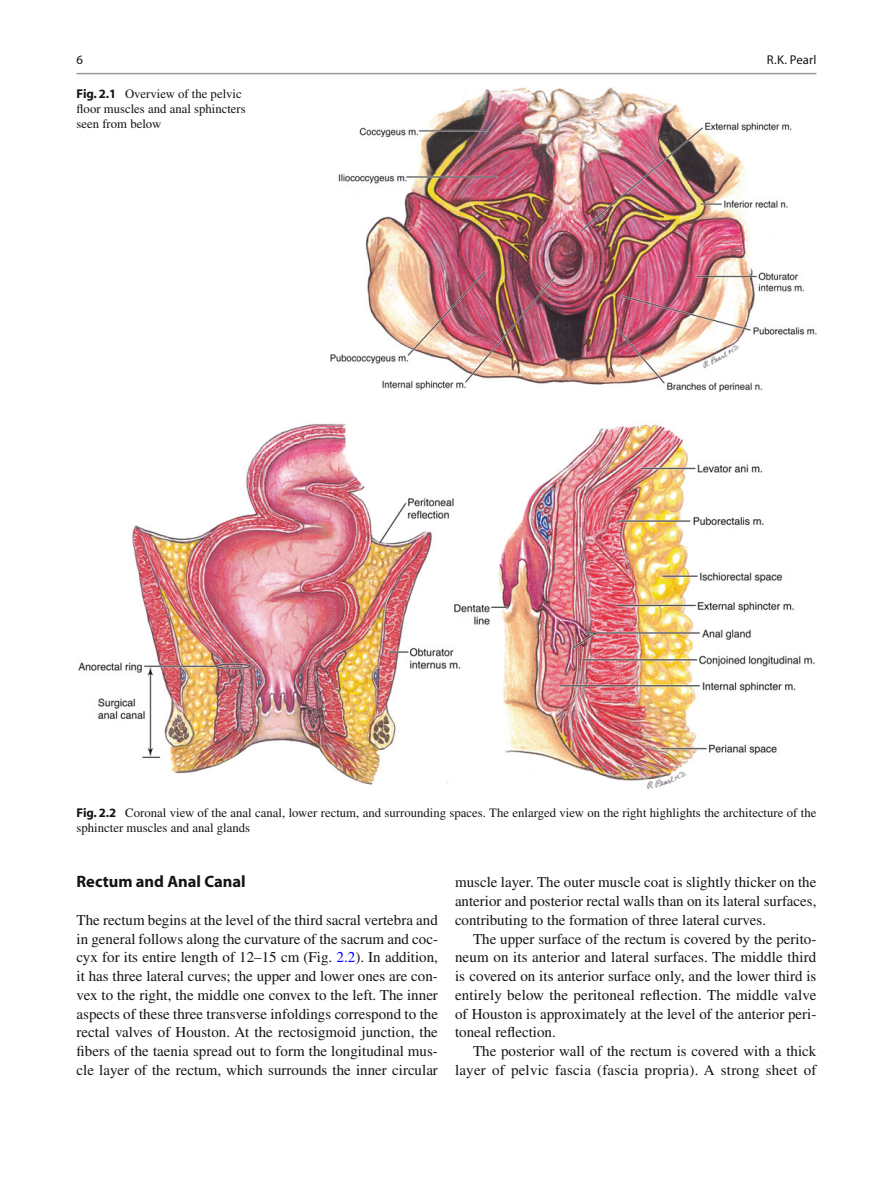
<style>
.page{position:relative;width:893px;height:1187px;background:#fff}
.page>*{position:absolute;margin:0;border:0;box-sizing:border-box;transform-origin:0 0}
.t1{font:700 16.5px "Myriad";color:#131413}
.t2{font:15px/18.8px "Times";color:#131413;text-align:justify}
.t3{font:12.75px/15px "Times";color:#131413}
.t4{font:12.75px "Myriad";letter-spacing:.005em;color:#131413}
.s1{font-family:"Myriad";font-weight:700}
.s2{color:#00f}
</style>
<div class="page">
<img style="left:330px;top:88px;width:486px;height:303px">
<img style="left:78px;top:423px;width:737px;height:365px">
<hr style="left:77px;top:73px;width:739px;height:1px;background:#989898">
<p class="t4" style="left:77px;top:55px;width:8px">6</p>
<p class="t3" style="left:77px;top:87px;width:171px"><span class="s1">Fig. 2.1</span> Overview of the pelvic floor muscles and anal sphincters seen from below</p>
<p class="t4" style="left:767px;top:55px;width:51px">R.K. Pearl</p>
<p class="t3" style="left:77px;top:806px;width:741px"><span class="s1">Fig. 2.2</span> Coronal view of the anal canal, lower rectum, and surrounding spaces. The enlarged view on the right highlights the architecture of the sphincter muscles and anal glands</p>
<p class="t1" style="left:77px;top:875px;width:171px">Rectum and Anal Canal</p>
<p class="t2" style="left:77px;top:911px;width:363px">The rectum begins at the level of the third sacral vertebra and in general follows along the curvature of the sacrum and coc&shy;cyx for its entire length of 12–15 cm (Fig. <span class="s2">2.2</span> ). In addition, it has three lateral curves; the upper and lower ones are con&shy;vex to the right, the middle one convex to the left. The inner aspects of these three transverse infoldings correspond to the rectal valves of Houston. At the rectosigmoid junction, the fibers of the taenia spread out to form the longitudinal mus&shy;cle layer of the rectum, which surrounds the inner circular</p>
<p class="t2" style="left:455px;top:874px;width:363px">muscle layer. The outer muscle coat is slightly thicker on the anterior and posterior rectal walls than on its lateral surfaces, contributing to the formation of three lateral curves.</p>
<p class="t2" style="left:455px;top:930px;width:363px;text-indent:18px">The upper surface of the rectum is covered by the perito&shy;neum on its anterior and lateral surfaces. The middle third is covered on its anterior surface only, and the lower third is entirely below the peritoneal reflection. The middle valve of Houston is approximately at the level of the anterior peri&shy;toneal reflection.</p>
<p class="t2" style="left:455px;top:1043px;width:363px;text-align:right">The posterior wall of the rectum is covered with a thick layer of pelvic fascia (fascia propria). A strong sheet of</p>
</div>
